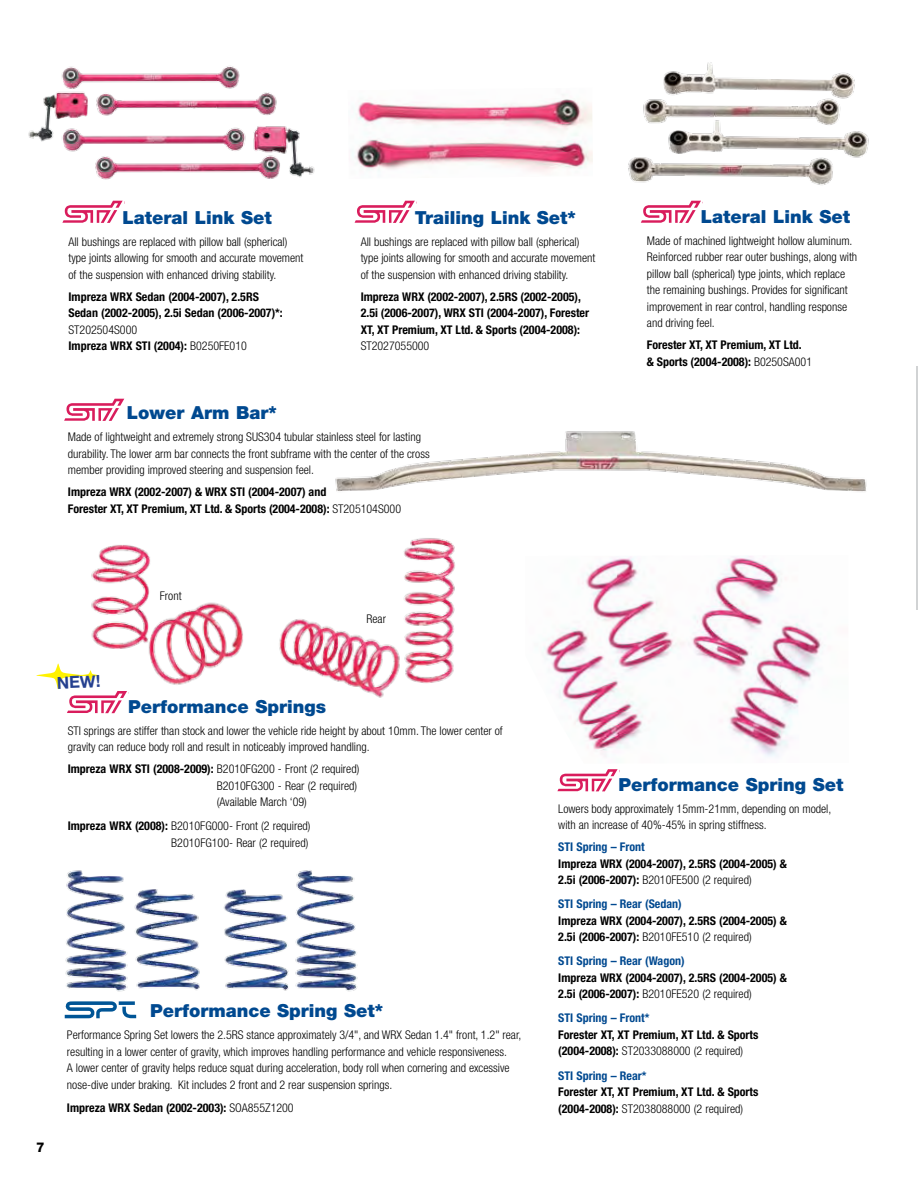
<style>
.page{position:relative;width:918px;height:1188px;background:#fff}
.page>*{position:absolute;margin:0;border:0;box-sizing:border-box;transform-origin:0 0}
.t1{font:900 18px "Helvetica Neue";color:#004990}
.t2{font:700 16.65px "Helvetica Neue";color:#25408f}
.t3{font:800 13.5px "Helvetica Neue";color:#000}
.t4{font:300 condensed 12px/16.5px "Helvetica Neue";color:#000}
.t5{font:700 condensed 12px/16.5px "Helvetica Neue";color:#000}
.t6{font:700 condensed 12px "Helvetica Neue";color:#004990}
.s1{font-weight:700}
.s2{font-weight:300}
</style>
<div class="page">
<hr style="left:916px;top:366px;width:2px;height:243px;background:#d1d3d4">
<img style="left:543px;top:556px;width:279px;height:201px">
<svg style="left:62px;top:201px;width:61px;height:22px"></svg>
<svg style="left:355px;top:201px;width:60px;height:22px"></svg>
<svg style="left:641px;top:201px;width:60px;height:22px"></svg>
<img style="left:628px;top:62px;width:241px;height:123px">
<img style="left:28px;top:66px;width:287px;height:114px">
<img style="left:352px;top:99px;width:241px;height:73px">
<svg style="left:557px;top:769px;width:61px;height:22px"></svg>
<img style="left:335px;top:431px;width:532px;height:61px">
<svg style="left:64px;top:399px;width:60px;height:22px"></svg>
<svg style="left:64px;top:1001px;width:72px;height:17px"></svg>
<img style="left:65px;top:870px;width:293px;height:122px">
<img style="left:91px;top:545px;width:152px;height:140px">
<img style="left:279px;top:538px;width:176px;height:160px">
<svg style="left:36px;top:664px;width:91px;height:49px"></svg>
<h1 class="t1" style="left:123px;top:207px;width:151px">Lateral Link Set</h1>
<p class="t4" style="left:69px;top:233px;width:236px">All bushings are replaced with pillow ball (spherical) type joints allowing for smooth and accurate movement of the suspension with enhanced driving stability.</p>
<p class="t5" style="left:69px;top:288px;width:216px">Impreza WRX Sedan (2004-2007), 2.5RS<br>Sedan (2002-2005), 2.5i Sedan (2006-2007)*:</p>
<p class="t4" style="left:69px;top:321px;width:180px">ST202504S000<br><span class="s1">Impreza WRX STI (2004):</span> B0250FE010</p>
<h1 class="t1" style="left:415px;top:207px;width:163px">Trailing Link Set*</h1>
<p class="t4" style="left:361px;top:233px;width:236px">All bushings are replaced with pillow ball (spherical) type joints allowing for smooth and accurate movement of the suspension with enhanced driving stability.</p>
<p class="t5" style="left:361px;top:288px;width:230px">Impreza WRX (2002-2007), 2.5RS (2002-2005),<br>2.5i (2006-2007), WRX STI (2004-2007), Forester<br>XT, XT Premium, XT Ltd. &amp; Sports (2004-2008):</p>
<p class="t4" style="left:361px;top:337px;width:70px">ST2027055000</p>
<h1 class="t1" style="left:127px;top:402px;width:151px">Lower Arm Bar*</h1>
<p class="t4" style="left:68px;top:429px;width:363px">Made of lightweight and extremely strong SUS304 tubular stainless steel for lasting durability. The lower arm bar connects the front subframe with the center of the cross member providing improved steering and suspension feel.</p>
<p class="t5" style="left:68px;top:483px;width:335px">Impreza WRX (2002-2007) &amp; WRX STI (2004-2007) and<br>Forester XT, XT Premium, XT Ltd. &amp; Sports (2004-2008): <span class="s2">ST205104S000</span></p>
<h1 class="t1" style="left:701px;top:206px;width:151px">Lateral Link Set</h1>
<p class="t4" style="left:647px;top:232px;width:212px">Made of machined lightweight hollow aluminum.<br>Reinforced rubber rear outer bushings, along with pillow ball (spherical) type joints, which replace the remaining bushings. Provides for significant improvement in rear control, handling response and driving feel.</p>
<p class="t5" style="left:647px;top:336px;width:167px">Forester XT, XT Premium, XT Ltd.<br>&amp; Sports (2004-2008): <span class="s2">B0250SA001</span></p>
<h2 class="t2" style="left:56px;top:673px;width:45px;rotate:-3deg">NEW!</h2>
<p class="t4" style="left:160px;top:587px;width:23px">Front</p>
<p class="t4" style="left:366px;top:610px;width:21px">Rear</p>
<h1 class="t1" style="left:128px;top:696px;width:199px">Performance Springs</h1>
<p class="t4" style="left:68px;top:722px;width:437px">STI springs are stiffer than stock and lower the vehicle ride height by about 10mm. The lower center of gravity can reduce body roll and result in noticeably improved handling.</p>
<p class="t4" style="left:217px;top:761px;width:144px;text-indent:-149px"><span class="s1">Impreza WRX STI (2008-2009):</span> B2010FG200 - Front (2 required)<br>B2010FG300 - Rear (2 required) (Available March ‘09)</p>
<p class="t4" style="left:68px;top:818px;width:244px;text-align:right"><span class="s1">Impreza WRX (2008):</span> B2010FG000- Front (2 required)<br>B2010FG100- Rear (2 required)</p>
<p class="t3" style="left:36px;top:1140px;width:10px">7</p>
<h1 class="t1" style="left:150px;top:1000px;width:235px">Performance Spring Set*</h1>
<p class="t4" style="left:67px;top:1027px;width:456px">Performance Spring Set lowers the 2.5RS stance approximately 3/4", and WRX Sedan 1.4" front, 1.2" rear, resulting in a lower center of gravity, which improves handling performance and vehicle responsiveness.<br>A lower center of gravity helps reduce squat during acceleration, body roll when cornering and excessive nose-dive under braking. Kit includes 2 front and 2 rear suspension springs.</p>
<p class="t5" style="left:67px;top:1099px;width:228px">Impreza WRX Sedan (2002-2003): <span class="s2">SOA855Z1200</span></p>
<h1 class="t1" style="left:619px;top:774px;width:226px">Performance Spring Set</h1>
<p class="t4" style="left:558px;top:800px;width:275px">Lowers body approximately 15mm-21mm, depending on model, with an increase of 40%-45% in spring stiffness.</p>
<p class="t6" style="left:558px;top:840px;width:88px">STI Spring – Front</p>
<p class="t5" style="left:558px;top:855px;width:230px">Impreza WRX (2004-2007), 2.5RS (2004-2005) &amp;<br>2.5i (2006-2007): <span class="s2">B2010FE500 (2 required)</span></p>
<p class="t6" style="left:558px;top:897px;width:125px">STI Spring – Rear (Sedan)</p>
<p class="t5" style="left:558px;top:912px;width:230px">Impreza WRX (2004-2007), 2.5RS (2004-2005) &amp;<br>2.5i (2006-2007): <span class="s2">B2010FE510 (2 required)</span></p>
<p class="t6" style="left:558px;top:954px;width:128px">STI Spring – Rear (Wagon)</p>
<p class="t5" style="left:558px;top:969px;width:230px">Impreza WRX (2004-2007), 2.5RS (2004-2005) &amp;<br>2.5i (2006-2007): <span class="s2">B2010FE520 (2 required)</span></p>
<p class="t6" style="left:558px;top:1011px;width:93px">STI Spring – Front*</p>
<p class="t5" style="left:558px;top:1026px;width:202px">Forester XT, XT Premium, XT Ltd. &amp; Sports (2004-2008): <span class="s2">ST2033088000 (2 required)</span></p>
<p class="t6" style="left:558px;top:1068px;width:90px">STI Spring – Rear*</p>
<p class="t5" style="left:558px;top:1083px;width:202px">Forester XT, XT Premium, XT Ltd. &amp; Sports (2004-2008): <span class="s2">ST2038088000 (2 required)</span></p>
</div>
